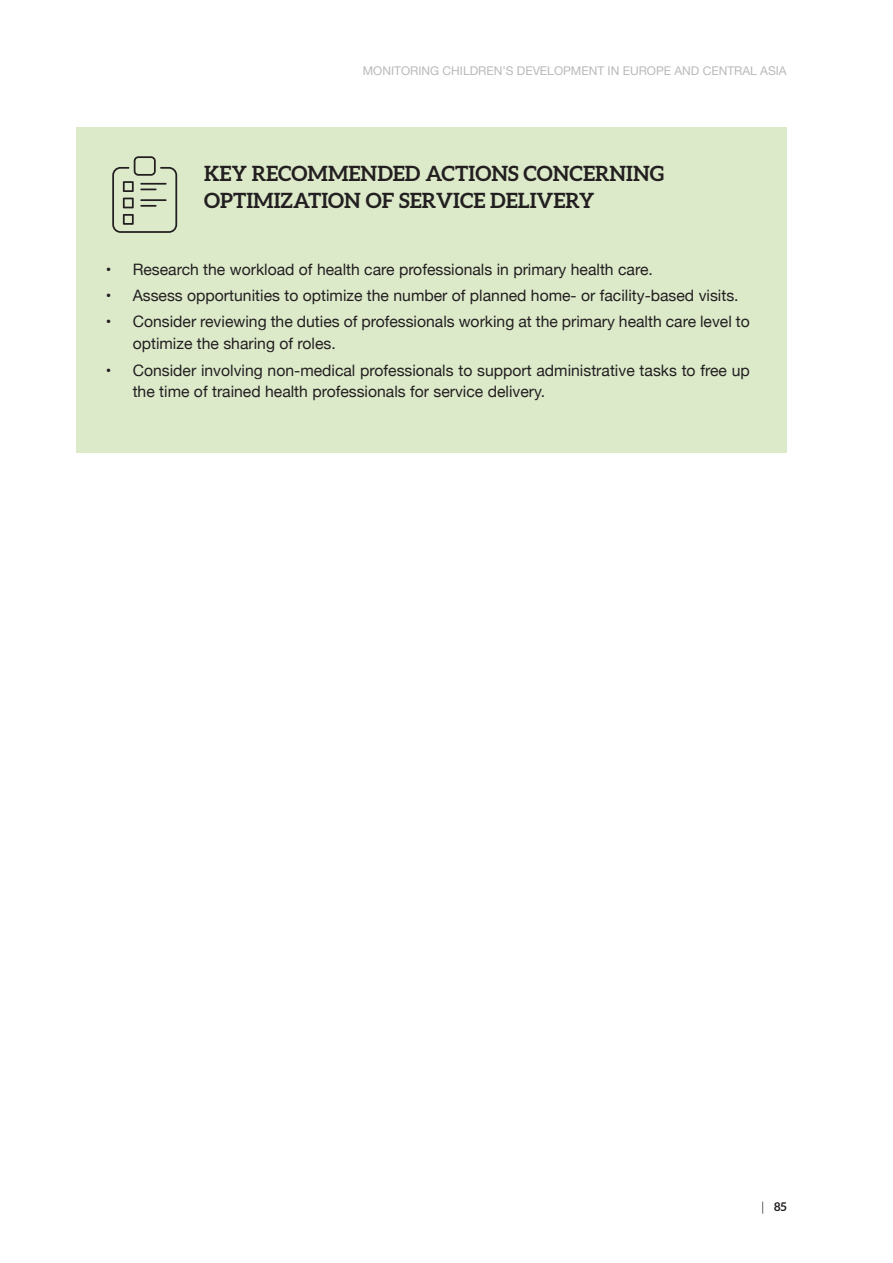
<style>
.page{position:relative;width:893px;height:1263px;background:#fff}
.page>*{position:absolute;margin:0;border:0;box-sizing:border-box;transform-origin:0 0}
.t1{font:700 21px/27px "Aleo";color:#231f20}
.t2{font:15.75px/21.9px "Helvetica Neue";color:#231f20}
.t3{font:12px "Helvetica Neue";color:#bbb8ba}
.t4{font:700 12px "Aleo";color:#231f20}
.s1{font-family:"Helvetica Neue";font-weight:300}
</style>
<div class="page">
<div style="left:77px;top:128px;width:710px;height:325px;background:#dceaca"></div>
<svg style="left:112px;top:156px;width:65px;height:77px"></svg>
<p class="t3" style="left:363px;top:62px;width:425px">MONITORING CHILDREN’S DEVELOPMENT IN EUROPE AND CENTRAL ASIA</p>
<h1 class="t1" style="left:204px;top:159px;width:461px">KEY RECOMMENDED ACTIONS CONCERNING<br>OPTIMIZATION OF SERVICE DELIVERY</h1>
<p class="t2" style="left:106px;top:259px;width:549px">• Research the workload of health care professionals in primary health care.</p>
<p class="t2" style="left:106px;top:286px;width:634px">• Assess opportunities to optimize the number of planned home- or facility-based visits.</p>
<p class="t2" style="left:133px;top:312px;width:619px;text-indent:-27px">• Consider reviewing the duties of professionals working at the primary health care level to optimize the sharing of roles.</p>
<p class="t2" style="left:133px;top:360px;width:619px;text-indent:-27px">• Consider involving non-medical professionals to support administrative tasks to free up the time of trained health professionals for service delivery.</p>
<p class="t4" style="left:761px;top:1199px;width:27px"><span class="s1">|</span> 85</p>
</div>
